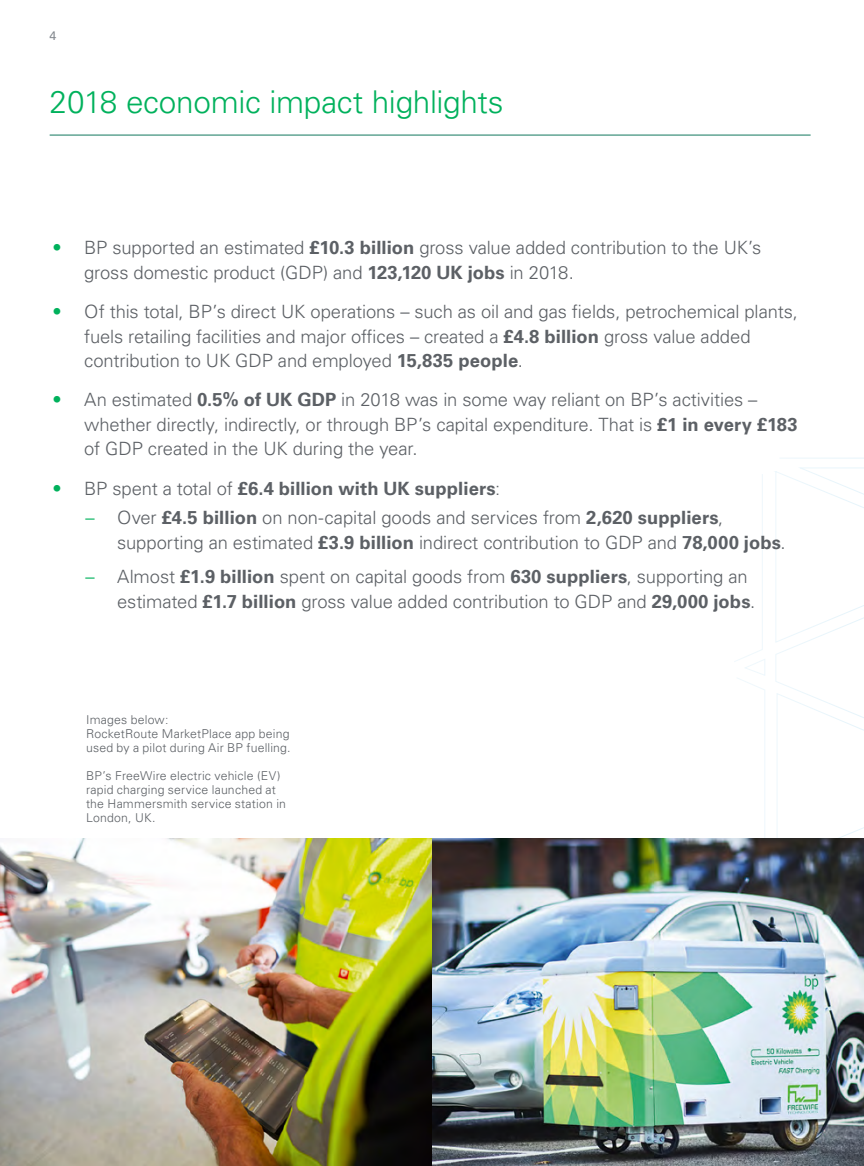
<style>
.page{position:relative;width:864px;height:1166px;background:#fff}
.page>*{position:absolute;margin:0;border:0;box-sizing:border-box;transform-origin:0 0}
.t1{font:300 31.5px "Universfor BP";letter-spacing:-.01em;color:#00b15c}
.t2{font:300 18.38px/24.5px "Universfor BP";letter-spacing:-.005em;color:#5c6065}
.t3{font:700 18.38px "Universfor BP";letter-spacing:.005em;color:#5c6065}
.t4{font:300 12.25px/14px "Universfor BP";letter-spacing:.015em;color:#5c6065}
.t5{font:12.25px "Universfor BP";color:#84898f}
.s1{color:#00b15c}
.s2{font-weight:700}
.s3{font-weight:300;color:#00b15c}
.s4{font-weight:300}
</style>
<div class="page">
<img style="left:0;top:838px;width:432px;height:328px">
<img style="left:432px;top:838px;width:431px;height:328px">
<hr style="left:50px;top:135px;width:760px;height:1px;background:#12785e">
<p class="t5" style="left:50px;top:28px;width:8px">4</p>
<h1 class="t1" style="left:50px;top:83px;width:455px">2018 economic impact highlights</h1>
<p class="t2" style="left:84px;top:235px;width:678px;text-indent:-31px"><span class="s1">•</span> BP supported an estimated <span class="s2">£10.3 billion</span> gross value added contribution to the UK’s gross domestic product (GDP) and <span class="s2">123,120 UK jobs</span> in 2018.</p>
<p class="t2" style="left:84px;top:299px;width:715px;text-indent:-31px"><span class="s1">•</span> Of this total, BP’s direct UK operations – such as oil and gas fields, petrochemical plants, fuels retailing facilities and major offices – created a <span class="s2">£4.8 billion</span> gross value added contribution to UK GDP and employed <span class="s2">15,835 people</span>.</p>
<p class="t2" style="left:84px;top:388px;width:714px;text-indent:-31px"><span class="s1">•</span> An estimated <span class="s2">0.5% of UK GDP</span> in 2018 was in some way reliant on BP’s activities – whether directly, indirectly, or through BP’s capital expenditure. That is <span class="s2">£1 in every £183 </span>of GDP created in the UK during the year.</p>
<p class="t3" style="left:53px;top:477px;width:449px"><span class="s3">•</span> <span class="s4">BP spent a total of</span> £6.4 billion with UK suppliers<span class="s4">:</span></p>
<p class="t2" style="left:117px;top:505px;width:669px;text-indent:-31px"><span class="s1">–</span> Over <span class="s2">£4.5 billion</span> on non-capital goods and services from <span class="s2">2,620 suppliers</span>, supporting an estimated <span class="s2">£3.9 billion</span> indirect contribution to GDP and <span class="s2">78,000 jobs</span>.</p>
<p class="t2" style="left:117px;top:564px;width:639px;text-indent:-31px"><span class="s1">–</span> Almost <span class="s2">£1.9 billion</span> spent on capital goods from <span class="s2">630 suppliers</span>, supporting an estimated <span class="s2">£1.7 billion</span> gross value added contribution to GDP and <span class="s2">29,000 jobs</span>.</p>
<p class="t4" style="left:86px;top:712px;width:206px">Images below:<br>RocketRoute MarketPlace app being used by a pilot during Air BP fuelling.</p>
<p class="t4" style="left:86px;top:768px;width:201px">BP’s FreeWire electric vehicle (EV) rapid charging service launched at the Hammersmith service station in<br>London, UK.</p>
</div>
